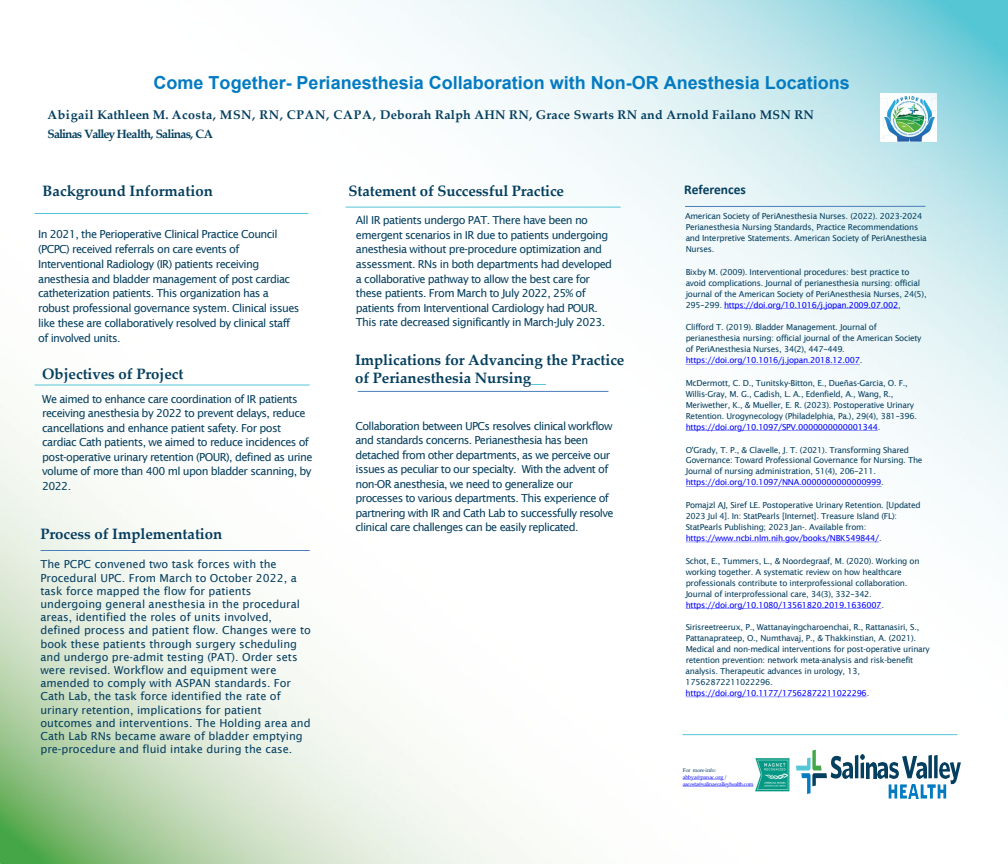
<style>
.page{position:relative;width:1008px;height:864px;background:#fff}
.page>*{position:absolute;margin:0;border:0;box-sizing:border-box;transform-origin:0 0}
.t1{font:700 18px "Arial";color:#047bc1}
.t2{font:700 15px/18px "Palatino Linotype";letter-spacing:-.005em;color:#053f5f}
.t3{font:700 15px "Palatino Linotype";letter-spacing:-.005em;color:#043d5f}
.t4{font:700 13.5px "Calibri";letter-spacing:-.005em;color:#053f5f}
.t5{font:700 12.5px "Palatino Linotype";letter-spacing:.02em;color:#053f5f}
.t6{font:700 12px "Palatino Linotype";letter-spacing:-.065em;color:#053f5f}
.t7{font:11px/14.5px "Lucida Sans";letter-spacing:-.05em;color:#053f5f}
.t8{font:11px/13.2px "Lucida Sans";color:#043d5f}
.t9{font:8.28px/10.9px "Lucida Sans";letter-spacing:-.03em;color:#053f5f}
.t10{font:5.4px/6.7px "Palatino Linotype";letter-spacing:-.045em;color:#00f}
.s1{color:#00f}
.s2{color:#043d5f}
</style>
<div class="page">
<img style="left:0;top:0;width:1008px;height:864px">
<svg style="left:796px;top:750px;width:46px;height:44px"></svg>
<img style="left:843px;top:762px;width:10px;height:17px">
<img style="left:866px;top:762px;width:10px;height:16px">
<img style="left:878px;top:762px;width:11px;height:17px">
<svg style="left:855px;top:755px;width:9px;height:23px"></svg>
<svg style="left:889px;top:755px;width:72px;height:44px"></svg>
<svg style="left:531px;top:384px;width:15px;height:1px"></svg>
<svg style="left:724px;top:308px;width:174px;height:1px"></svg>
<svg style="left:686px;top:364px;width:174px;height:1px"></svg>
<svg style="left:686px;top:431px;width:192px;height:1px"></svg>
<svg style="left:686px;top:486px;width:195px;height:1px"></svg>
<svg style="left:686px;top:542px;width:193px;height:1px"></svg>
<svg style="left:686px;top:608px;width:195px;height:1px"></svg>
<svg style="left:686px;top:697px;width:181px;height:1px"></svg>
<hr style="left:35px;top:213px;width:273px;height:1px;background:#54c6d5">
<hr style="left:35px;top:385px;width:275px;height:1px;background:#54c6d5">
<hr style="left:346px;top:207px;width:275px;height:1px;background:#54c6d5">
<hr style="left:682px;top:735px;width:276px;height:1px;background:#54c6d5">
<img style="left:755px;top:758px;width:34px;height:33px">
<svg style="left:683px;top:779px;width:41px;height:1px"></svg>
<svg style="left:683px;top:786px;width:70px;height:1px"></svg>
<hr style="left:41px;top:550px;width:269px;height:1px;background:#4a7ebb">
<svg style="left:685px;top:206px;width:241px;height:1px"></svg>
<hr style="left:358px;top:391px;width:250px;height:1px;background:#4a7ebb">
<img style="left:881px;top:94px;width:56px;height:47px">
<h1 class="t1" style="left:154px;top:70px;width:698px">Come Together- Perianesthesia Collaboration with Non-OR Anesthesia Locations</h1>
<p class="t5" style="left:48px;top:106px;width:768px">Abigail Kathleen M. Acosta, MSN, RN, CPAN, CAPA, Deborah Ralph AHN RN, Grace Swarts RN and Arnold Failano MSN RN</p>
<p class="t6" style="left:48px;top:125px;width:167px">Salinas Valley Health, Salinas, CA</p>
<p class="t2" style="left:43px;top:182px;width:172px">Background Information</p>
<p class="t7" style="left:38px;top:227px;width:263px;line-height:14.8px">In 2021, the Perioperative Clinical Practice Council (PCPC) received referrals on care events of Interventional Radiology (IR) patients receiving anesthesia and bladder management of post cardiac catheterization patients. This organization has a robust professional governance system. Clinical issues like these are collaboratively resolved by clinical staff of involved units.</p>
<p class="t2" style="left:42px;top:365px;width:143px">Objectives of Project</p>
<p class="t7" style="left:42px;top:391px;width:272px">We aimed to enhance care coordination of IR patients receiving anesthesia by 2022 to prevent delays, reduce cancellations and enhance patient safety. For post cardiac Cath patients, we aimed to reduce incidences of post-operative urinary retention (POUR), defined as urine volume of more than 400 ml upon bladder scanning, by 2022.</p>
<p class="t3" style="left:40px;top:523px;width:183px">Process of Implementation</p>
<p class="t8" style="left:40px;top:558px;width:272px">The PCPC convened two task forces with the Procedural UPC. From March to October 2022, a task force mapped the flow for patients undergoing general anesthesia in the procedural areas, identified the roles of units involved, defined process and patient flow. Changes were to book these patients through surgery scheduling and undergo pre-admit testing (PAT). Order sets were revised. Workflow and equipment were amended to comply with ASPAN standards. For Cath Lab, the task force identified the rate of urinary retention, implications for patient outcomes and interventions. The Holding area and Cath Lab RNs became aware of bladder emptying pre-procedure and fluid intake during the case.</p>
<p class="t2" style="left:349px;top:181px;width:217px">Statement of Successful Practice</p>
<p class="t7" style="left:356px;top:213px;width:258px">All IR patients undergo PAT. There have been no emergent scenarios in IR due to patients undergoing anesthesia without pre-procedure optimization and assessment. RNs in both departments had developed a collaborative pathway to allow the best care for these patients. From March to July 2022, 25% of patients from Interventional Cardiology had POUR.<br>This rate decreased significantly in March-July 2023.</p>
<p class="t2" style="left:355px;top:350px;width:271px">Implications for Advancing the Practice of Perianesthesia Nursing</p>
<p class="t7" style="left:355px;top:418px;width:260px">Collaboration between UPCs resolves clinical workflow and standards concerns. Perianesthesia has been detached from other departments, as we perceive our issues as peculiar to our specialty. With the advent of non-OR anesthesia, we need to generalize our processes to various departments. This experience of partnering with IR and Cath Lab to successfully resolve clinical care challenges can be easily replicated.</p>
<p class="t4" style="left:684px;top:180px;width:63px">References</p>
<p class="t9" style="left:685px;top:211px;width:243px">American Society of PeriAnesthesia Nurses. (2022). 2023-2024<br>Perianesthesia Nursing Standards, Practice Recommendations and Interpretive Statements. American Society of PeriAnesthesia Nurses.</p>
<p class="t9" style="left:686px;top:266px;width:242px">Bixby M. (2009). Interventional procedures: best practice to avoid complications. Journal of perianesthesia nursing: official journal of the American Society of PeriAnesthesia Nurses, 24(5), 295–299. <span class="s1">https://doi.org/10.1016/j.jopan.2009.07.002</span>,</p>
<p class="t9" style="left:686px;top:322px;width:237px">Clifford T. (2019). Bladder Management. Journal of perianesthesia nursing: official journal of the American Society of PeriAnesthesia Nurses, 34(2), 447–449. <span class="s1">https://doi.org/10.1016/j.jopan.2018.12.007</span>.</p>
<p class="t9" style="left:686px;top:378px;width:233px">McDermott, C. D., Tunitsky-Bitton, E., Dueñas-Garcia, O. F., Willis-Gray, M. G., Cadish, L. A., Edenfield, A., Wang, R., Meriwether, K., &amp; Mueller, E. R. (2023). Postoperative Urinary Retention. Urogynecology (Philadelphia, Pa.), 29(4), 381–396. <span class="s1">https://doi.org/10.1097/SPV.0000000000001344</span>.</p>
<p class="t9" style="left:686px;top:444px;width:238px">O'Grady, T. P., &amp; Clavelle, J. T. (2021). Transforming Shared Governance: Toward Professional Governance for Nursing. The Journal of nursing administration, 51(4), 206–211. <span class="s1">https://doi.org/10.1097/NNA.0000000000000999</span>.</p>
<p class="t9" style="left:686px;top:500px;width:236px">Pomajzl AJ, Siref LE. Postoperative Urinary Retention. [Updated 2023 Jul 4]. In: StatPearls [Internet]. Treasure Island (FL):<br>StatPearls Publishing; 2023 Jan-. Available from: <span class="s1">https://www.ncbi.nlm.nih.gov/books/NBK549844/</span>.</p>
<p class="t9" style="left:686px;top:555px;width:235px">Schot, E., Tummers, L., &amp; Noordegraaf, M. (2020). Working on working together. A systematic review on how healthcare professionals contribute to interprofessional collaboration.<br>Journal of interprofessional care, 34(3), 332–342. <span class="s1">https://doi.org/10.1080/13561820.2019.1636007</span>.</p>
<p class="t9" style="left:686px;top:622px;width:246px">Sirisreetreerux, P., Wattanayingcharoenchai, R., Rattanasiri, S., Pattanaprateep, O., Numthavaj, P., &amp; Thakkinstian, A. (2021).<br>Medical and non-medical interventions for post-operative urinary retention prevention: network meta-analysis and risk-benefit analysis. Therapeutic advances in urology, 13, 17562872211022296. <span class="s1">https://doi.org/10.1177/17562872211022296</span>.</p>
<p class="t10" style="left:683px;top:767px;width:72px"><span class="s2">For more info: </span>abbya@panac.org <span class="s2">/ </span>aacosta@salinasvalleyhealth.com</p>
</div>
